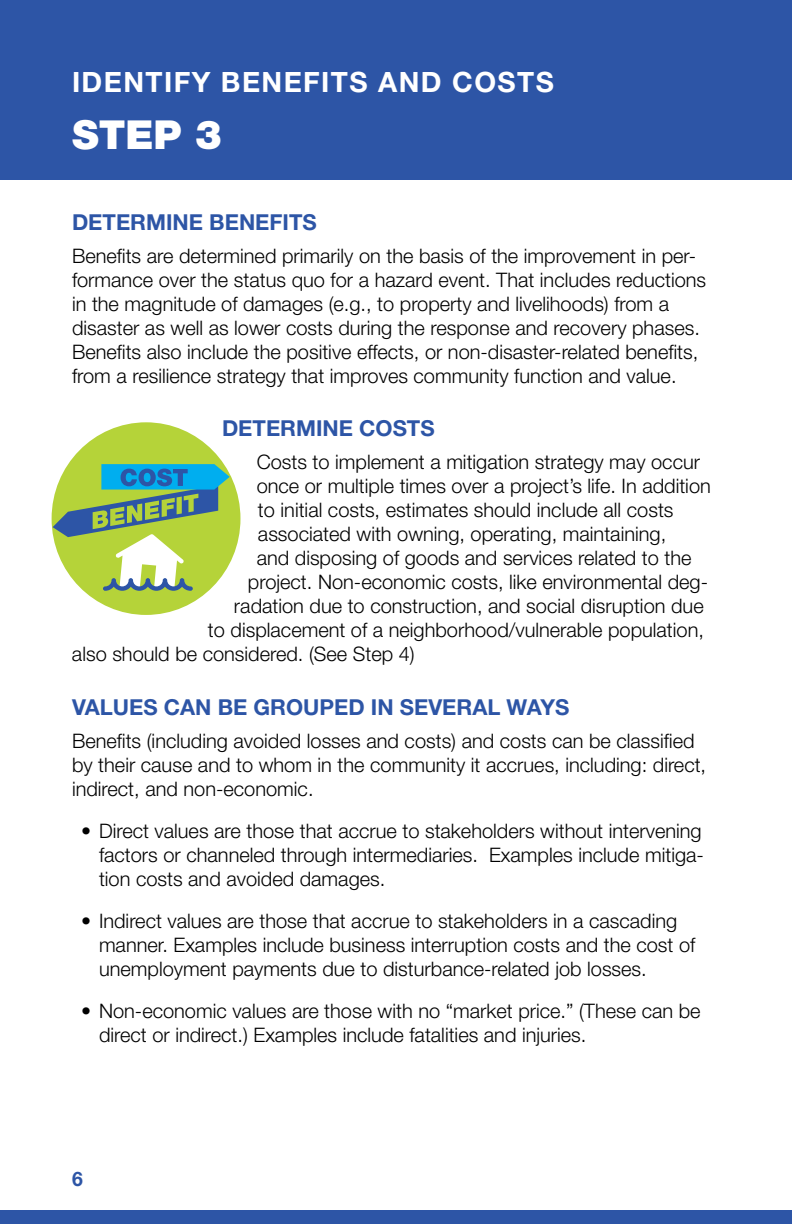
<style>
.page{position:relative;width:792px;height:1224px;background:#fff}
.page>*{position:absolute;margin:0;border:0;box-sizing:border-box;transform-origin:0 0}
.t1{font:900 40px "Helvetica Neue LT Std";color:#fff}
.t2{font:700 28px "Helvetica Neue LT Std";letter-spacing:.05em;color:#fff}
.t3{font:700 22px "Helvetica Neue LT Std";color:#2d55a6}
.t4{font:300 20px/24px "Helvetica Neue LT Std";color:#000}
.t5{font:700 20px "Helvetica Neue LT Std";color:#2d55a6}
</style>
<div class="page">
<div style="left:0;top:0;width:792px;height:180px;background:#2d55a6"></div>
<div style="left:52px;top:422px;width:188px;height:193px;background:#b5d339;border-radius:50%"></div>
<svg style="left:53px;top:464px;width:177px;height:127px"></svg>
<div style="left:0;top:1210px;width:792px;height:14px;background:#2d55a6"></div>
<h2 class="t2" style="left:72px;top:65px;width:483px">IDENTIFY BENEFITS AND COSTS</h2>
<h1 class="t1" style="left:72px;top:111px;width:151px">STEP 3</h1>
<p class="t3" style="left:72px;top:208px;width:246px">DETERMINE BENEFITS</p>
<p class="t4" style="left:72px;top:243px;width:636px">Benefits are determined primarily on the basis of the improvement in per&shy;formance over the status quo for a hazard event. That includes reductions in the magnitude of damages (e.g., to property and livelihoods) from a disaster as well as lower costs during the response and recovery phases.<br>Benefits also include the positive effects, or non-disaster-related benefits, from a resilience strategy that improves community function and value.</p>
<p class="t3" style="left:222px;top:415px;width:214px">DETERMINE COSTS</p>
<p class="t4" style="left:257px;top:450px;width:445px">Costs to implement a mitigation strategy may occur</p>
<p class="t4" style="left:257px;top:474px;width:456px">once or multiple times over a project’s life. In addition</p>
<p class="t4" style="left:258px;top:498px;width:417px">to initial costs, estimates should include all costs</p>
<p class="t4" style="left:258px;top:522px;width:410px">associated with owning, operating, maintaining,</p>
<p class="t4" style="left:257px;top:546px;width:436px">and disposing of goods and services related to the</p>
<p class="t4" style="left:248px;top:570px;width:462px">project. Non-economic costs, like environmental deg-</p>
<p class="t4" style="left:234px;top:594px;width:471px">radation due to construction, and social disruption due</p>
<p class="t4" style="left:208px;top:618px;width:498px">to displacement of a neighborhood/vulnerable population,</p>
<p class="t4" style="left:72px;top:642px;width:344px">also should be considered. (See Step 4)</p>
<p class="t3" style="left:72px;top:693px;width:499px">VALUES CAN BE GROUPED IN SEVERAL WAYS</p>
<p class="t4" style="left:72px;top:728px;width:636px">Benefits (including avoided losses and costs) and costs can be classified by their cause and to whom in the community it accrues, including: direct, indirect, and non-economic.</p>
<p class="t4" style="left:99px;top:818px;width:606px;text-align:justify;text-indent:-18px">• Direct values are those that accrue to stakeholders without intervening factors or channeled through intermediaries. Examples include mitiga&shy;tion costs and avoided damages.</p>
<p class="t4" style="left:99px;top:908px;width:598px;text-indent:-18px">• Indirect values are those that accrue to stakeholders in a cascading manner. Examples include business interruption costs and the cost of unemployment payments due to disturbance-related job losses.</p>
<p class="t4" style="left:99px;top:998px;width:603px;text-indent:-18px">• Non-economic values are those with no “market price.” (These can be direct or indirect.) Examples include fatalities and injuries.</p>
<p class="t5" style="left:72px;top:1167px;width:12px">6</p>
</div>
